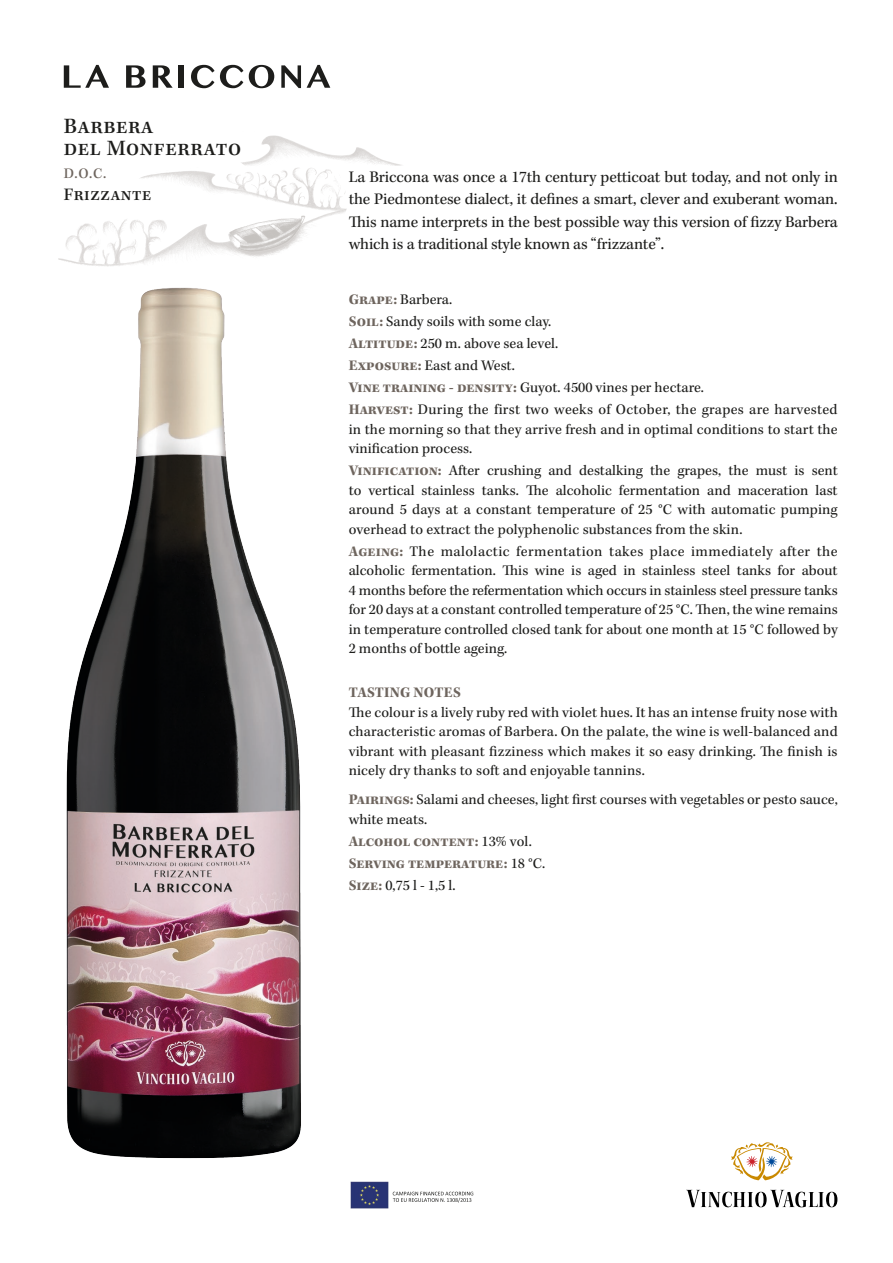
<style>
.page{position:relative;width:893px;height:1263px;background:#fff}
.page>*{position:absolute;margin:0;border:0;box-sizing:border-box;transform-origin:0 0}
.t1{font:500 22.5px/22.5px "Kepler Std";letter-spacing:.03em;color:#1d1d1b}
.t2{font:500 18px "Kepler Std";letter-spacing:.03em;color:#1d1d1b}
.t3{font:16.5px/22.5px "Kepler Std";letter-spacing:-.01em;color:#1d1d1b;text-align:justify}
.t4{font:15px/19.5px "Kepler Std";letter-spacing:.005em;color:#1d1d1b}
.t5{font:700 15px/22px "Kepler Std";color:#6e655e}
.t6{font:500 15px "Kepler Std";color:#6e655e}
.s1{font-weight:700;color:#6e655e}
.s2{font-weight:400;color:#1d1d1b}
</style>
<div class="page">
<svg style="left:686px;top:1190px;width:151px;height:17px"></svg>
<svg style="left:731px;top:1142px;width:62px;height:38px"></svg>
<img style="left:66px;top:304px;width:235px;height:855px">
<svg style="left:64px;top:65px;width:45px;height:23px"></svg>
<svg style="left:126px;top:65px;width:20px;height:23px"></svg>
<svg style="left:153px;top:65px;width:20px;height:23px"></svg>
<div style="left:178px;top:65px;width:6px;height:23px;background:#1d1d1b"></div>
<svg style="left:191px;top:65px;width:52px;height:23px"></svg>
<svg style="left:249px;top:65px;width:25px;height:23px"></svg>
<svg style="left:281px;top:65px;width:20px;height:23px"></svg>
<svg style="left:307px;top:65px;width:23px;height:23px"></svg>
<img style="left:58px;top:135px;width:344px;height:169px">
<svg style="left:393px;top:1192px;width:80px;height:10px"></svg>
<img style="left:350px;top:1182px;width:38px;height:27px">
<h1 class="t1" style="left:64px;top:115px;width:179px">Barbera<br>del Monferrato</h1>
<p class="t6" style="left:64px;top:165px;width:44px">D.O.C.</p>
<p class="t2" style="left:64px;top:184px;width:89px">Frizzante</p>
<p class="t3" style="left:349px;top:166px;width:491px">La Briccona was once a 17th century petticoat but today, and not only in the Piedmontese dialect, it defines a smart, clever and exuberant woman.<br>This name interprets in the best possible way this version of fizzy Barbera which is a traditional style known as “frizzante”.</p>
<p class="t4" style="left:349px;top:289px;width:490px;line-height:22px"><span class="s1">Grape:</span> Barbera.<br><span class="s1">Soil:</span> Sandy soils with some clay.<br><span class="s1">Altitude:</span> 250 m. above sea level.<br><span class="s1">Exposure:</span> East and West.<br><span class="s1">Vine training - density:</span> Guyot. 4500 vines per hectare.<br><span class="s1">Harvest:</span> During the first two weeks of October, the grapes are harvested</p>
<p class="t4" style="left:349px;top:420px;width:490px">in the morning so that they arrive fresh and in optimal conditions to start the vinification process.</p>
<p class="t4" style="left:349px;top:461px;width:491px;text-align:justify"><span class="s1">Vinification:</span> After crushing and destalking the grapes, the must is sent to vertical stainless tanks. The alcoholic fermentation and maceration last around 5 days at a constant temperature of 25 °C with automatic pumping overhead to extract the polyphenolic substances from the skin.</p>
<p class="t4" style="left:349px;top:542px;width:491px;text-align:justify"><span class="s1">Ageing:</span> The malolactic fermentation takes place immediately after the alcoholic fermentation. This wine is aged in stainless steel tanks for about 4 months before the refermentation which occurs in stainless steel pressure tanks for 20 days at a constant controlled temperature of 25 °C. Then, the wine remains in temperature controlled closed tank for about one month at 15 °C followed by 2 months of bottle ageing.</p>
<p class="t5" style="left:349px;top:682px;width:114px">TASTING NOTES</p>
<p class="t4" style="left:349px;top:703px;width:491px;text-align:justify">The colour is a lively ruby red with violet hues. It has an intense fruity nose with characteristic aromas of Barbera. On the palate, the wine is well-balanced and vibrant with pleasant fizziness which makes it so easy drinking. The finish is nicely dry thanks to soft and enjoyable tannins.</p>
<p class="t4" style="left:349px;top:790px;width:491px"><span class="s1">Pairings:</span> Salami and cheeses, light first courses with vegetables or pesto sauce, white meats.</p>
<p class="t5" style="left:349px;top:831px;width:198px">Alcohol content: <span class="s2">13% vol.<br></span>Serving temperature: <span class="s2">18 °C.<br></span>Size: <span class="s2">0,75 l - 1,5 l.</span></p>
</div>
